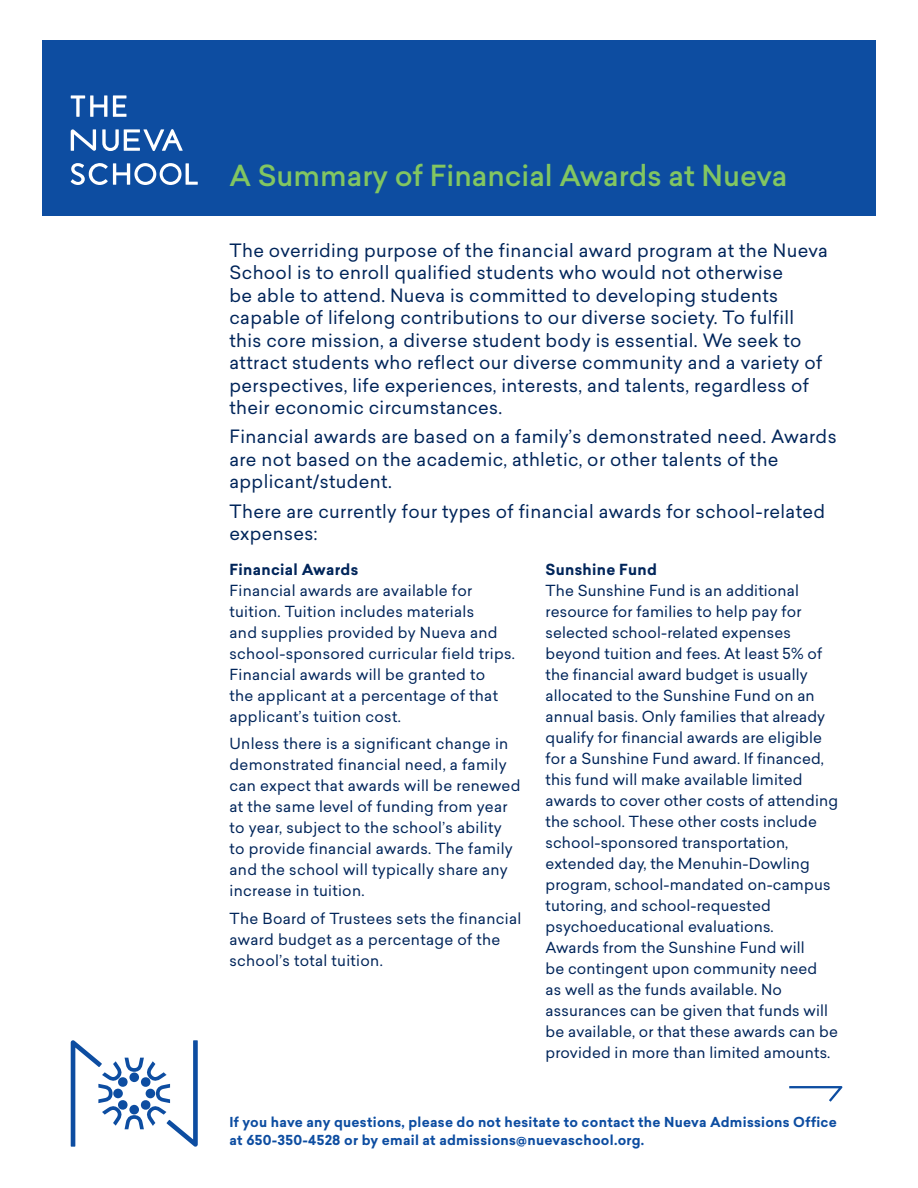
<style>
.page{position:relative;width:918px;height:1188px;background:#fff}
.page>*{position:absolute;margin:0;border:0;box-sizing:border-box;transform-origin:0 0}
.Normal1{font:500 28.5px "Sailec";color:#82c661}
.t1{font:18px/22.5px "Sailec";letter-spacing:.02em;color:#00255a}
.t2{font:15px/21px "Sailec";letter-spacing:.01em;color:#00255a}
.t3{font:700 15px "Sailec";letter-spacing:.02em;color:#00255a}
.t4{font:700 13.5px/18px "Sailec";letter-spacing:.02em;color:#0d4da1}
</style>
<div class="page">
<div style="left:42px;top:41px;width:834px;height:175px;background:#0d4da1"></div>
<svg style="left:71px;top:95px;width:36px;height:22px"></svg>
<svg style="left:113px;top:95px;width:13px;height:22px"></svg>
<svg style="left:102px;top:129px;width:81px;height:22px"></svg>
<svg style="left:71px;top:129px;width:25px;height:22px"></svg>
<svg style="left:71px;top:163px;width:127px;height:22px"></svg>
<svg style="left:71px;top:1040px;width:127px;height:107px"></svg>
<svg style="left:789px;top:1086px;width:53px;height:16px"></svg>
<p class="Normal1" style="left:230px;top:155px;width:560px">A Summary of Financial Awards at Nueva</p>
<p class="t1" style="left:230px;top:238px;width:600px">The overriding purpose of the financial award program at the Nueva School is to enroll qualified students who would not otherwise<br>be able to attend. Nueva is committed to developing students capable of lifelong contributions to our diverse society. To fulfill this core mission, a diverse student body is essential. We seek to attract students who reflect our diverse community and a variety of perspectives, life experiences, interests, and talents, regardless of their economic circumstances.</p>
<p class="t1" style="left:230px;top:425px;width:609px">Financial awards are based on a family’s demonstrated need. Awards are not based on the academic, athletic, or other talents of the applicant/student.</p>
<p class="t1" style="left:230px;top:499px;width:597px">There are currently four types of financial awards for school-related expenses:</p>
<p class="t3" style="left:230px;top:558px;width:130px">Financial Awards</p>
<p class="t2" style="left:230px;top:579px;width:287px">Financial awards are available for tuition. Tuition includes materials<br>and supplies provided by Nueva and school-sponsored curricular field trips.<br>Financial awards will be granted to<br>the applicant at a percentage of that applicant’s tuition cost.</p>
<p class="t2" style="left:230px;top:733px;width:293px">Unless there is a significant change in demonstrated financial need, a family can expect that awards will be renewed at the same level of funding from year to year, subject to the school’s ability to provide financial awards. The family and the school will typically share any increase in tuition.</p>
<p class="t2" style="left:230px;top:908px;width:293px">The Board of Trustees sets the financial award budget as a percentage of the school’s total tuition.</p>
<p class="t3" style="left:546px;top:558px;width:113px">Sunshine Fund</p>
<p class="t2" style="left:546px;top:579px;width:294px">The Sunshine Fund is an additional resource for families to help pay for selected school-related expenses beyond tuition and fees. At least 5% of the financial award budget is usually allocated to the Sunshine Fund on an annual basis. Only families that already qualify for financial awards are eligible for a Sunshine Fund award. If financed, this fund will make available limited awards to cover other costs of attending the school. These other costs include school-sponsored transportation, extended day, the Menuhin-Dowling program, school-mandated on-campus tutoring, and school-requested psychoeducational evaluations.<br>Awards from the Sunshine Fund will<br>be contingent upon community need<br>as well as the funds available. No assurances can be given that funds will be available, or that these awards can be provided in more than limited amounts.</p>
<p class="t4" style="left:230px;top:1114px;width:609px">If you have any questions, please do not hesitate to contact the Nueva Admissions Office at 650-350-4528 or by email at admissions@nuevaschool.org.</p>
</div>
